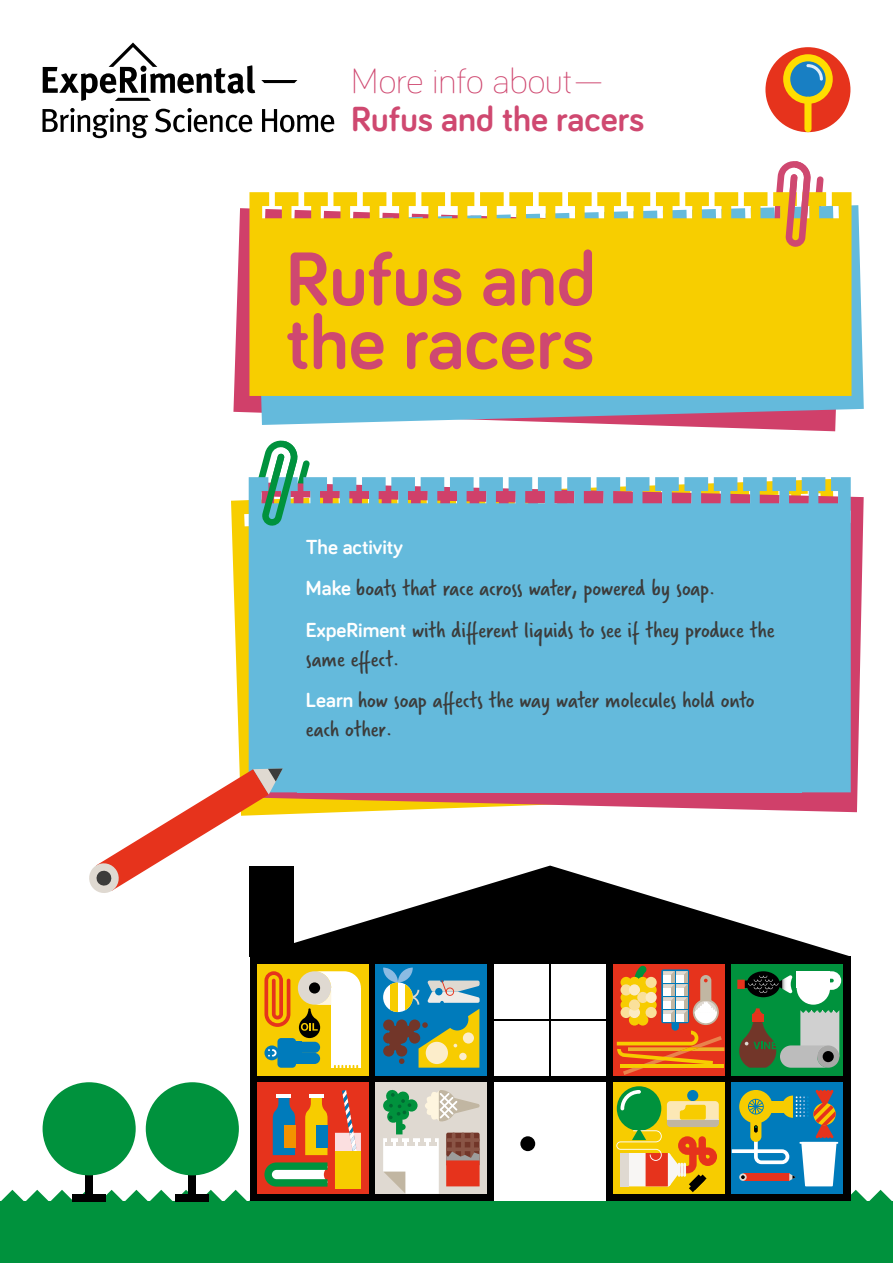
<style>
.page{position:relative;width:893px;height:1263px;background:#fff}
.page>*{position:absolute;margin:0;border:0;box-sizing:border-box;transform-origin:0 0}
.t1{font:700 78px/63.6px "Bariol";color:#cf4870}
.t2{font:700 36px "Bariol";color:#cf4870}
.t3{font:300 36px "Bariol";color:#cf4870}
.t4{font:24px/41.5px "Verveine";color:#3c3c3b}
.t5{font:700 21px "Bariol";color:#fff}
.s1{font-family:"Bariol";font-weight:700;font-size:21px;color:#fff}
</style>
<div class="page">
<div style="left:765px;top:47px;width:85px;height:85px;background:#e6331c;border-radius:50%"></div>
<div style="left:804px;top:97px;width:7px;height:35px;background:#fd0;border-radius:4px"></div>
<svg style="left:783px;top:54px;width:50px;height:50px"></svg>
<svg style="left:233px;top:208px;width:603px;height:223px"></svg>
<svg style="left:256px;top:205px;width:608px;height:220px;background:#87accb"></svg>
<div style="left:249px;top:192px;width:602px;height:204px;background:#f7ce00"></div>
<div style="left:0;top:1190px;width:893px;height:73px;background:#00923d"></div>
<svg style="left:261px;top:80px;width:36px;height:3px"></svg>
<svg style="left:43px;top:108px;width:105px;height:30px"></svg>
<svg style="left:155px;top:108px;width:97px;height:24px"></svg>
<svg style="left:262px;top:109px;width:72px;height:23px"></svg>
<svg style="left:43px;top:43px;width:212px;height:58px"></svg>
<svg style="left:771px;top:161px;width:53px;height:100px"></svg>
<div style="left:189px;top:1166px;width:7px;height:33px;background:#000"></div>
<div style="left:176px;top:1194px;width:33px;height:7px;background:#000"></div>
<div style="left:146px;top:1082px;width:93px;height:93px;background:#00923d;border-radius:50%"></div>
<div style="left:85px;top:1166px;width:8px;height:33px;background:#000"></div>
<div style="left:72px;top:1194px;width:34px;height:7px;background:#000"></div>
<div style="left:43px;top:1082px;width:93px;height:93px;background:#00923d;border-radius:50%"></div>
<svg style="left:231px;top:500px;width:113px;height:315px;fill:#f7ce00"></svg>
<svg style="left:283px;top:496px;width:581px;height:316px;fill:#d0406a"></svg>
<svg style="left:249px;top:477px;width:602px;height:315px;background:#71b2d0"></svg>
<div style="left:297px;top:529px;width:504px;height:263px;background:#64badc"></div>
<svg style="left:246px;top:440px;width:64px;height:101px"></svg>
<svg style="left:89px;top:768px;width:194px;height:127px"></svg>
<div style="left:250px;top:956px;width:600px;height:245px;background:#000"></div>
<svg style="left:250px;top:865px;width:599px;height:91px;fill:#000"></svg>
<div style="left:257px;top:964px;width:111px;height:111px;background:#f7cc00"></div>
<div style="left:732px;top:1082px;width:111px;height:112px;background:#007bbb"></div>
<div style="left:732px;top:964px;width:111px;height:111px;background:#00923d"></div>
<div style="left:376px;top:964px;width:111px;height:111px;background:#007bbb"></div>
<div style="left:494px;top:964px;width:112px;height:111px;background:#fff"></div>
<div style="left:376px;top:1082px;width:111px;height:112px;background:#dfd9d1"></div>
<div style="left:613px;top:964px;width:111px;height:111px;background:#e6331c"></div>
<div style="left:613px;top:1082px;width:111px;height:112px;background:#f7cc00"></div>
<div style="left:494px;top:1082px;width:112px;height:119px;background:#fff"></div>
<hr style="left:494px;top:1018px;width:112px;height:2px;background:#000">
<hr style="left:549px;top:964px;width:2px;height:111px;background:#000">
<svg style="left:693px;top:999px;width:26px;height:26px"></svg>
<div style="left:520px;top:1136px;width:15px;height:15px;background:#000;border-radius:50%"></div>
<hr style="left:799px;top:1142px;width:39px;height:2px;background:#fff">
<svg style="left:634px;top:965px;width:13px;height:29px"></svg>
<div style="left:620px;top:977px;width:12px;height:11px;background:#f7cc00;border-radius:50%"></div>
<div style="left:629px;top:977px;width:11px;height:11px;background:#f7cc00;border-radius:50%"></div>
<div style="left:637px;top:977px;width:11px;height:11px;background:#f7cc00;border-radius:50%"></div>
<div style="left:637px;top:984px;width:11px;height:11px;background:#f7cc00;border-radius:50%"></div>
<div style="left:646px;top:984px;width:11px;height:11px;background:#f7cc00;border-radius:50%"></div>
<svg style="left:620px;top:992px;width:12px;height:11px"></svg>
<svg style="left:629px;top:992px;width:11px;height:11px"></svg>
<div style="left:620px;top:999px;width:12px;height:11px;background:#f7cc00;border-radius:50%"></div>
<div style="left:637px;top:999px;width:11px;height:11px;background:#f7cc00;border-radius:50%"></div>
<div style="left:646px;top:999px;width:11px;height:11px;background:#f7cc00;border-radius:50%"></div>
<div style="left:637px;top:1007px;width:11px;height:11px;background:#f7cc00;border-radius:50%"></div>
<div style="left:629px;top:1014px;width:11px;height:11px;background:#f7cc00;border-radius:50%"></div>
<div style="left:637px;top:1014px;width:11px;height:11px;background:#f7cc00;border-radius:50%"></div>
<div style="left:646px;top:977px;width:11px;height:11px;background:#fae09a;border-radius:50%"></div>
<div style="left:620px;top:984px;width:12px;height:11px;background:#fae09a;border-radius:50%"></div>
<div style="left:637px;top:992px;width:11px;height:11px;background:#fae09a;border-radius:50%"></div>
<div style="left:620px;top:1007px;width:12px;height:11px;background:#fae09a;border-radius:50%"></div>
<div style="left:646px;top:1007px;width:11px;height:11px;background:#fae09a;border-radius:50%"></div>
<div style="left:629px;top:1007px;width:11px;height:11px;background:#fcebc3;border-radius:50%"></div>
<div style="left:629px;top:984px;width:11px;height:11px;background:#fcebc3;border-radius:50%"></div>
<div style="left:646px;top:992px;width:11px;height:11px;background:#fcebc3;border-radius:50%"></div>
<div style="left:629px;top:999px;width:11px;height:11px;background:#fae09a;border-radius:50%"></div>
<svg style="left:617px;top:1031px;width:107px;height:44px"></svg>
<div style="left:747px;top:971px;width:33px;height:26px;background:#000;border-radius:50%"></div>
<div style="left:797px;top:971px;width:33px;height:34px;background:#fff;border-radius:50%"></div>
<div style="left:797px;top:971px;width:33px;height:17px;background:#fff"></div>
<div style="left:671px;top:1019px;width:8px;height:12px;background:#007bbb;border-radius:4px"></div>
<div style="left:700px;top:975px;width:11px;height:33px;background:#c1b6a2;border-radius:6px"></div>
<svg style="left:704px;top:979px;width:4px;height:3px"></svg>
<div style="left:695px;top:1001px;width:22px;height:22px;background:#dfd9d1;border-radius:50%"></div>
<div style="left:667px;top:1120px;width:52px;height:7px;background:#c1b6a2;border-radius:4px"></div>
<hr style="left:667px;top:1120px;width:52px;height:3px;background:#c1b6a2">
<div style="left:687px;top:1090px;width:11px;height:11px;background:#007bbb;border-radius:50%"></div>
<svg style="left:264px;top:971px;width:97px;height:97px"></svg>
<svg style="left:732px;top:1090px;width:105px;height:96px"></svg>
<svg style="left:383px;top:967px;width:97px;height:101px"></svg>
<div style="left:617px;top:1086px;width:44px;height:45px;background:#00923d;border-radius:50%"></div>
<svg style="left:620px;top:1090px;width:21px;height:20px"></svg>
<svg style="left:616px;top:1128px;width:101px;height:64px"></svg>
<svg style="left:737px;top:975px;width:55px;height:18px"></svg>
<svg style="left:830px;top:971px;width:11px;height:19px"></svg>
<svg style="left:739px;top:1008px;width:100px;height:60px"></svg>
<svg style="left:661px;top:969px;width:28px;height:54px"></svg>
<div style="left:676px;top:1014px;width:8px;height:7px;background:#fff"></div>
<svg style="left:695px;top:1002px;width:22px;height:21px"></svg>
<svg style="left:383px;top:1090px;width:97px;height:104px"></svg>
<svg style="left:667px;top:1101px;width:52px;height:19px"></svg>
<div style="left:257px;top:1083px;width:111px;height:111px;background:#e6331c"></div>
<svg style="left:335px;top:1090px;width:26px;height:61px"></svg>
<svg style="left:305px;top:1097px;width:23px;height:58px"></svg>
<hr style="left:309px;top:1094px;width:15px;height:3px;background:#fff">
<div style="left:335px;top:1151px;width:26px;height:37px;background:#f7cc00"></div>
<svg style="left:264px;top:1162px;width:63px;height:24px;background:#62ac77"></svg>
<div style="left:316px;top:1125px;width:12px;height:22px;background:#007bbb"></div>
<svg style="left:273px;top:1097px;width:22px;height:58px"></svg>
<hr style="left:276px;top:1094px;width:15px;height:3px;background:#fff">
<div style="left:284px;top:1125px;width:11px;height:22px;background:#f39200"></div>
<h2 class="t3" style="left:351px;top:56px;width:256px">More info about—</h2>
<h2 class="t2" style="left:351px;top:95px;width:295px">Rufus and the racers</h2>
<h1 class="t1" style="left:286px;top:244px;width:311px">Rufus and the racers</h1>
<p class="t5" style="left:306px;top:532px;width:98px">The activity</p>
<p class="t4" style="left:306px;top:567px;width:470px"><span class="s1">Make</span> boats that race across water, powered by soap.<br><span class="s1">ExpeRiment</span> with different liquids to see if they produce the</p>
<p class="t4" style="left:306px;top:638px;width:450px">same effect.<br><span class="s1">Learn</span> how soap affects the way water molecules hold onto</p>
<p class="t4" style="left:306px;top:708px;width:88px">each other.</p>
</div>
